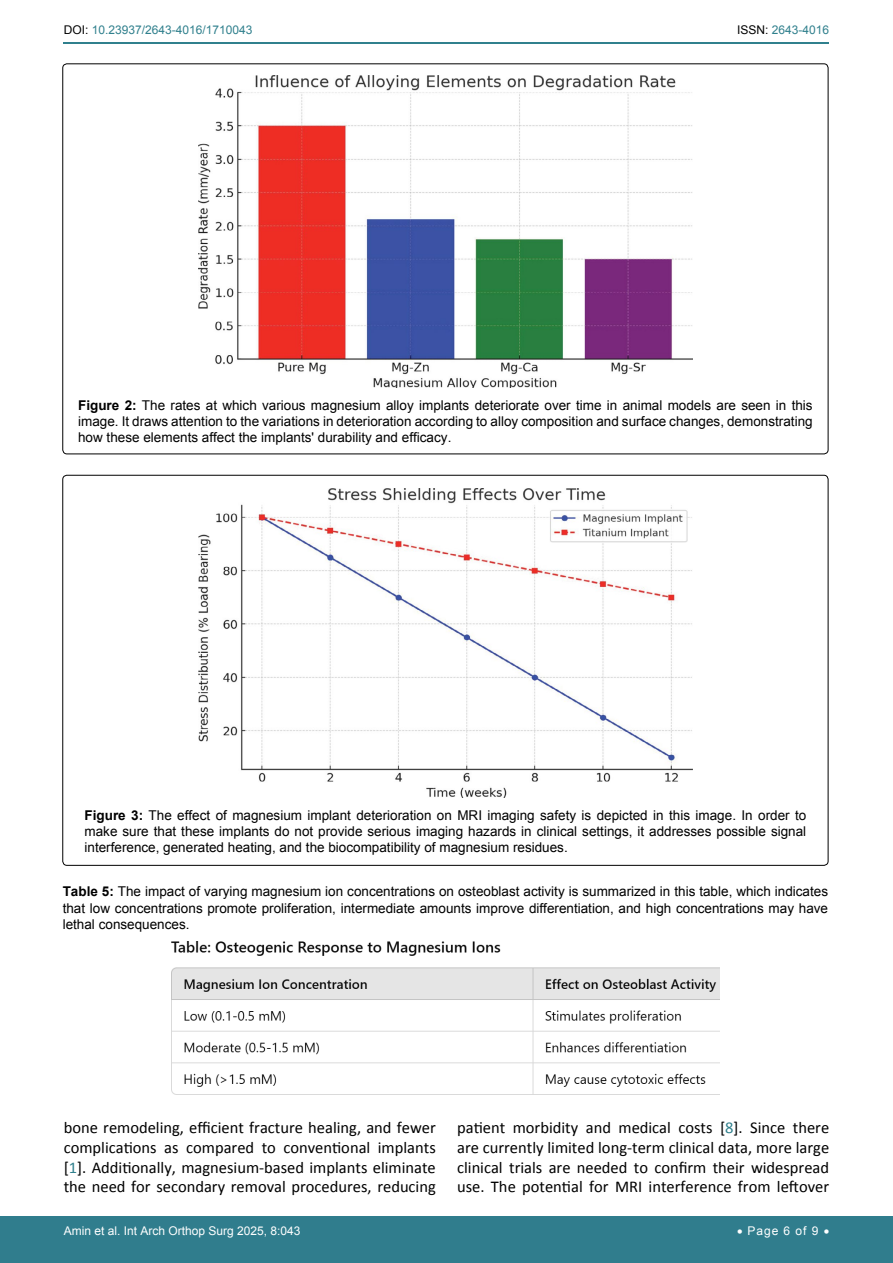
<style>
.page{position:relative;width:893px;height:1263px;background:#fff}
.page>*{position:absolute;margin:0;border:0;box-sizing:border-box;transform-origin:0 0}
.t1{font:16.5px/19.8px "Calibri";color:#000;text-align:justify}
.t2{font:13.5px/16.2px "Arial";color:#000;text-align:justify}
.t3{font:12px "Arial";color:#fff}
.t4{font:12px "Arial";color:#30808d}
.s1{color:#000}
.s2{font-weight:700}
.s3{color:#30808d}
</style>
<div class="page">
<hr style="left:64px;top:42px;width:765px;height:1px;background:#30808d">
<div style="left:0;top:1217px;width:893px;height:46px;background:#307d8d"></div>
<img style="left:198px;top:76px;width:495px;height:311px">
<img style="left:198px;top:488px;width:495px;height:309px">
<img style="left:172px;top:942px;width:547px;height:152px">
<p class="t4" style="left:64px;top:22px;width:190px"><span class="s1">DOI:</span> 10.23937/2643-4016/1710043</p>
<p class="t4" style="left:737px;top:22px;width:94px"><span class="s1">ISSN:</span> 2643-4016</p>
<p class="t2" style="left:78px;top:397px;width:736px"><span class="s2">Figure 2:</span> The rates at which various magnesium alloy implants deteriorate over time in animal models are seen in this image. It draws attention to the variations in deterioration according to alloy composition and surface changes, demonstrating how these elements affect the implants' durability and efficacy.</p>
<p class="t2" style="left:85px;top:807px;width:723px"><span class="s2">Figure 3:</span> The effect of magnesium implant deterioration on MRI imaging safety is depicted in this image. In order to make sure that these implants do not provide serious imaging hazards in clinical settings, it addresses possible signal interference, generated heating, and the biocompatibility of magnesium residues.</p>
<p class="t2" style="left:63px;top:884px;width:767px"><span class="s2">Table 5:</span> The impact of varying magnesium ion concentrations on osteoblast activity is summarized in this table, which indicates that low concentrations promote proliferation, intermediate amounts improve differentiation, and high concentrations may have lethal consequences.</p>
<p class="t1" style="left:64px;top:1117px;width:374px">bone remodeling, efficient fracture healing, and fewer complications as compared to conventional implants [<span class="s3">1</span>]. Additionally, magnesium-based implants eliminate the need for secondary removal procedures, reducing</p>
<p class="t1" style="left:457px;top:1117px;width:374px">patient morbidity and medical costs [<span class="s3">8</span>]. Since there are currently limited long-term clinical data, more large clinical trials are needed to confirm their widespread use. The potential for MRI interference from leftover</p>
<p class="t3" style="left:64px;top:1223px;width:238px">Amin et al. Int Arch Orthop Surg 2025, 8:043</p>
<p class="t3" style="left:737px;top:1223px;width:94px">• Page 6 of 9 •</p>
</div>
